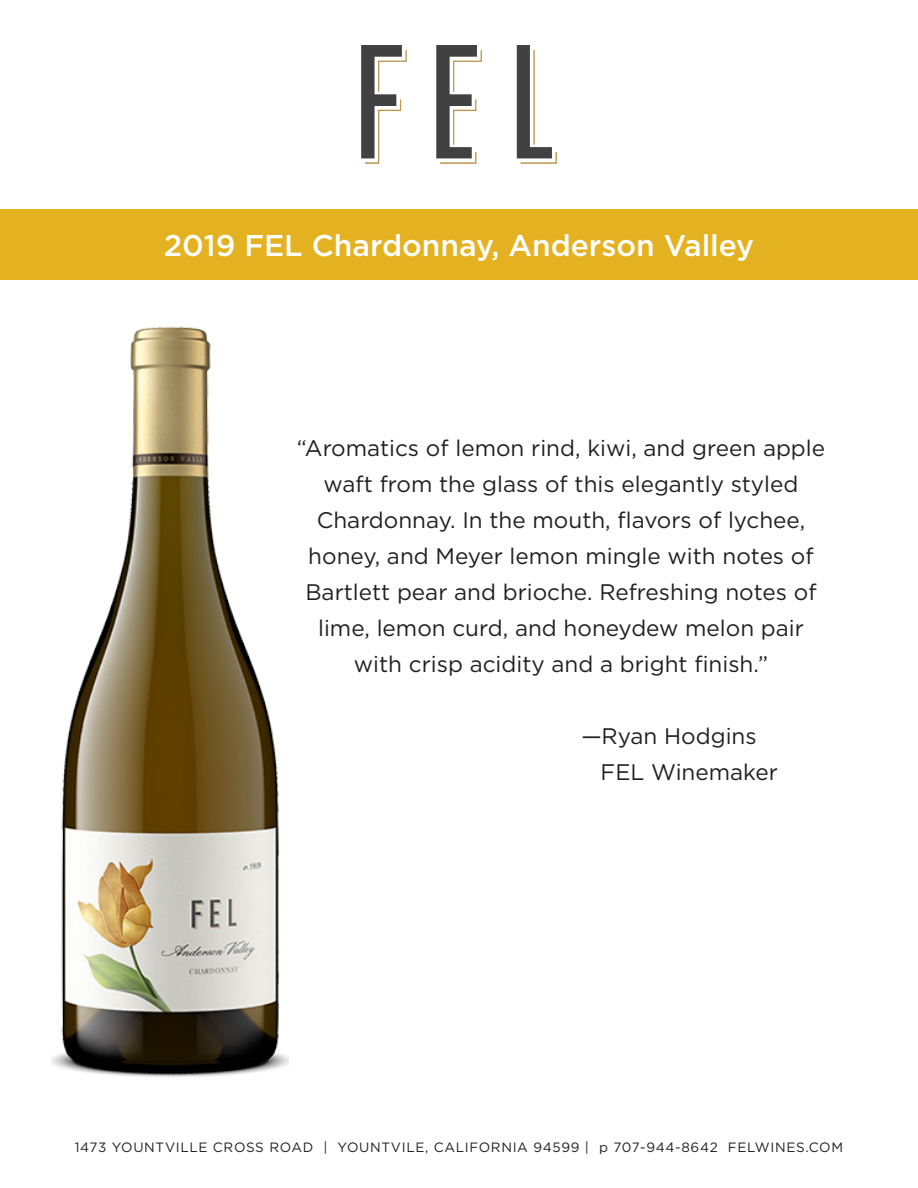
<style>
.page{position:relative;width:918px;height:1188px;background:#fff}
.page>*{position:absolute;margin:0;border:0;box-sizing:border-box;transform-origin:0 0}
.t1{font:500 30px "Gotham";color:#fff}
.t2{font:22.5px/36px "Gotham";color:#231f20;text-align:center}
.t3{font:13.5px "Gotham";letter-spacing:.05em;color:#231f20}
</style>
<div class="page">
<img style="left:362px;top:45px;width:195px;height:118px">
<div style="left:0;top:209px;width:918px;height:71px;background:#e4b121"></div>
<img style="left:51px;top:326px;width:238px;height:751px">
<p class="t1" style="left:164px;top:225px;width:592px">2019 FEL Chardonnay, Anderson Valley</p>
<p class="t2" style="left:297px;top:430px;width:530px">“Aromatics of lemon rind, kiwi, and green apple waft from the glass of this elegantly styled Chardonnay. In the mouth, flavors of lychee, honey, and Meyer lemon mingle with notes of Bartlett pear and brioche. Refreshing notes of lime, lemon curd, and honeydew melon pair with crisp acidity and a bright finish.”</p>
<p class="t2" style="left:581px;top:718px;width:177px">—Ryan Hodgins</p>
<p class="t2" style="left:601px;top:754px;width:179px">FEL Winemaker</p>
<p class="t3" style="left:75px;top:1138px;width:770px">1473 YOUNTVILLE CROSS ROAD | YOUNTVILE, CALIFORNIA 94599 | p 707-944-8642 FELWINES.COM</p>
</div>
